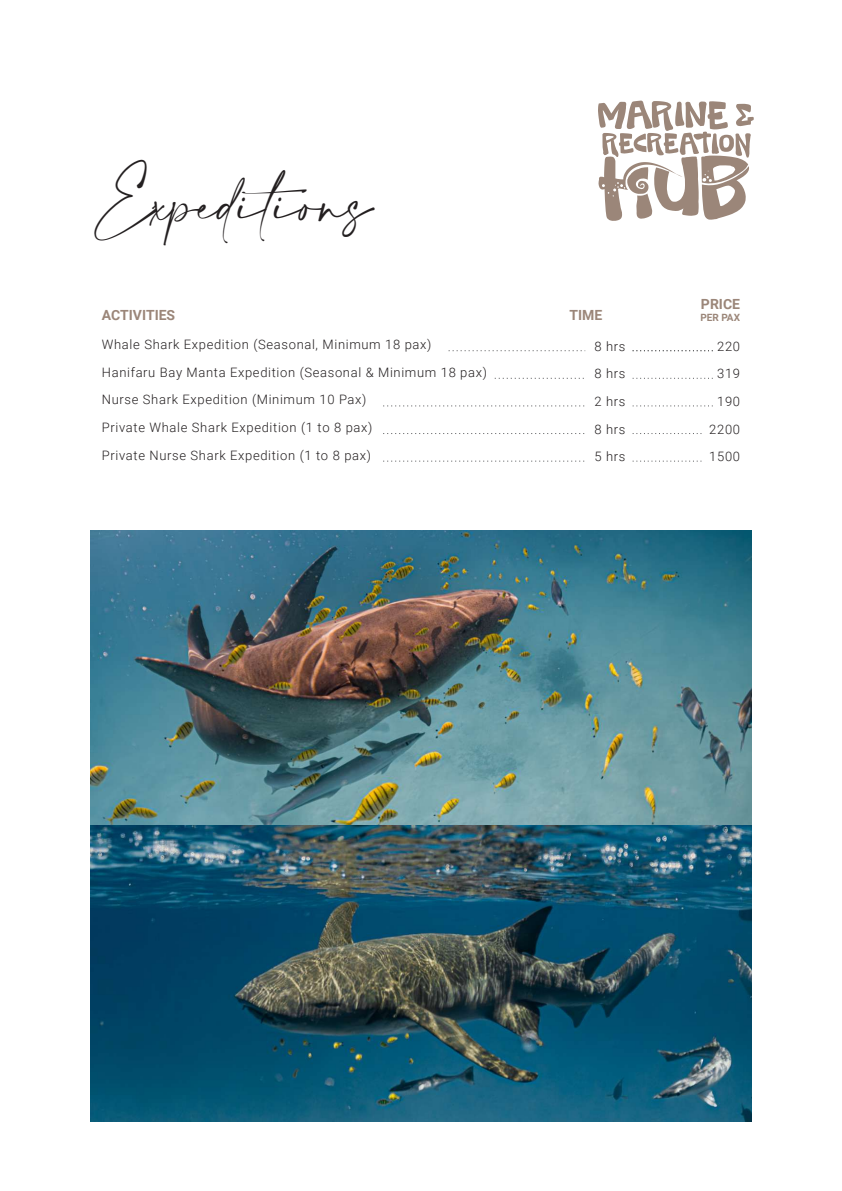
<style>
.page{position:relative;width:842px;height:1191px;background:#fff}
.page>*{position:absolute;margin:0;border:0;box-sizing:border-box;transform-origin:0 0}
.t1{font:41.1px "Amalfi Coast";color:#231f20}
.t2{font:700 14px "Roboto";color:#9b8679}
.t3{font:300 13px/27.6px "Roboto";letter-spacing:.05em;color:#231f20}
.t4{font:700 10px "Roboto";color:#9b8679}
</style>
<div class="page">
<svg style="left:598px;top:100px;width:156px;height:121px"></svg>
<img style="left:90px;top:530px;width:662px;height:591px">
<svg style="left:449px;top:350px;width:136px;height:1px"></svg>
<svg style="left:495px;top:378px;width:89px;height:1px"></svg>
<svg style="left:633px;top:378px;width:80px;height:1px"></svg>
<svg style="left:383px;top:406px;width:202px;height:1px"></svg>
<svg style="left:633px;top:406px;width:80px;height:1px"></svg>
<svg style="left:383px;top:433px;width:202px;height:1px"></svg>
<svg style="left:633px;top:433px;width:69px;height:1px"></svg>
<svg style="left:383px;top:461px;width:202px;height:1px"></svg>
<svg style="left:633px;top:461px;width:69px;height:1px"></svg>
<svg style="left:633px;top:350px;width:80px;height:1px"></svg>
<h1 class="t1" style="left:100px;top:182px;width:275px">Expeditions</h1>
<p class="t2" style="left:102px;top:305px;width:75px">ACTIVITIES</p>
<p class="t2" style="left:569px;top:305px;width:34px">TIME</p>
<p class="t2" style="left:701px;top:294px;width:41px">PRICE</p>
<p class="t4" style="left:700px;top:310px;width:41px">PER PAX</p>
<p class="t3" style="left:102px;top:330px;width:387px">Whale Shark Expedition (Seasonal, Minimum 18 pax)<br>Hanifaru Bay Manta Expedition (Seasonal &amp; Minimum 18 pax)<br>Nurse Shark Expedition (Minimum 10 Pax)<br>Private Whale Shark Expedition (1 to 8 pax)<br>Private Nurse Shark Expedition (1 to 8 pax)</p>
<p class="t3" style="left:594px;top:332px;width:33px;text-align:justify">8 hrs 8 hrs 2 hrs 8 hrs 5 hrs</p>
<p class="t3" style="left:709px;top:332px;width:32px;text-align:right">220<br>319<br>190<br>2200<br>1500</p>
</div>
